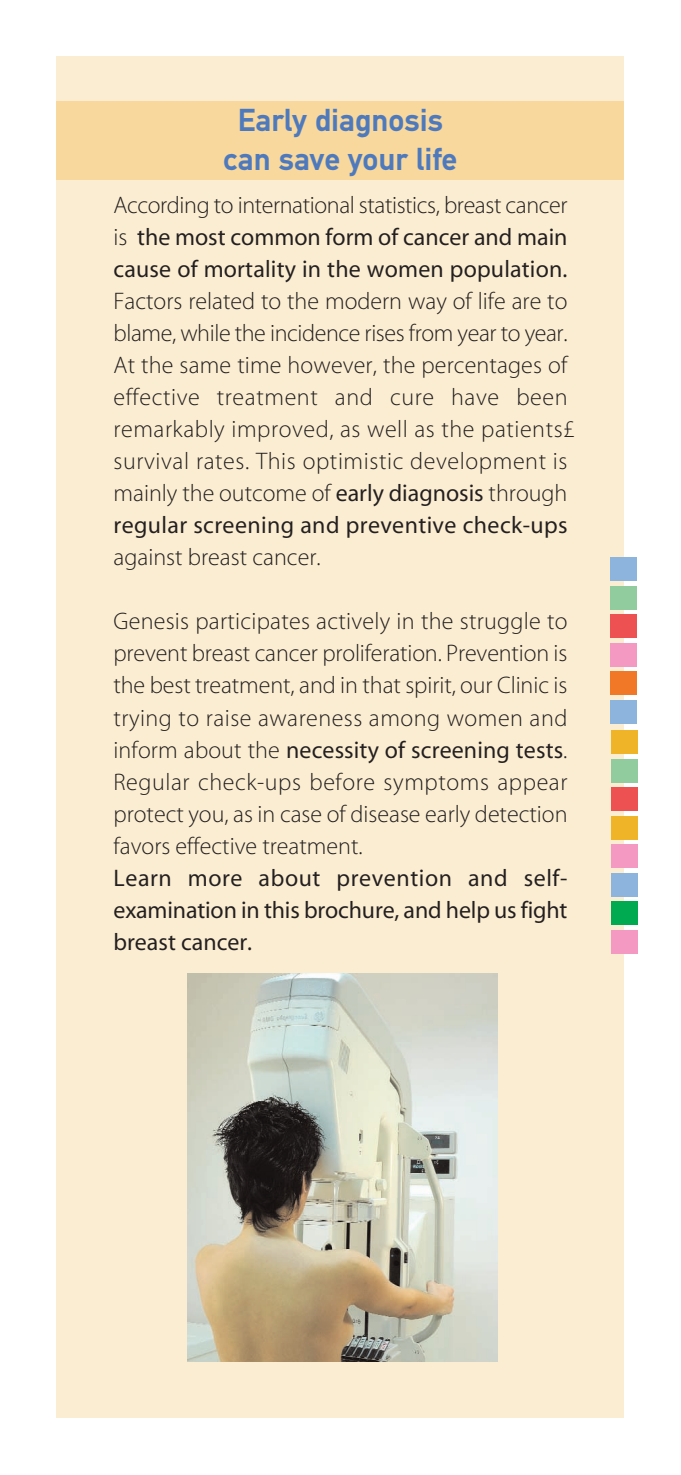
<style>
.page{position:relative;width:681px;height:1475px;background:#fff}
.page>*{position:absolute;margin:0;border:0;box-sizing:border-box;transform-origin:0 0}
.t1{font:700 32px/38.4px "PF Din Text";color:#4e7abd;text-align:center}
.t2{font:300 24px/32px "Myriad Greek";color:#231f20}
.t3{font:24px/32px "Myriad Greek";color:#231f20;text-align:justify}
.s1{font-weight:300}
.s2{font-weight:400}
</style>
<div class="page">
<div style="left:57px;top:57px;width:567px;height:1360px;background:#fbedd1"></div>
<div style="left:57px;top:101px;width:567px;height:79px;background:#f8d89c"></div>
<div style="left:610px;top:929px;width:27px;height:23px;background:#f499c2"></div>
<div style="left:610px;top:901px;width:27px;height:24px;background:#00aa51"></div>
<div style="left:610px;top:872px;width:27px;height:24px;background:#8cb4dc"></div>
<div style="left:610px;top:844px;width:27px;height:24px;background:#f499c2"></div>
<div style="left:610px;top:815px;width:27px;height:24px;background:#f0b428"></div>
<div style="left:610px;top:787px;width:27px;height:24px;background:#ed5151"></div>
<div style="left:610px;top:758px;width:27px;height:24px;background:#91cc9e"></div>
<div style="left:610px;top:730px;width:27px;height:24px;background:#f0b428"></div>
<div style="left:610px;top:700px;width:26px;height:23px;background:#8cb4dc"></div>
<div style="left:610px;top:671px;width:26px;height:24px;background:#f07827"></div>
<div style="left:610px;top:642px;width:26px;height:24px;background:#f499c2"></div>
<div style="left:610px;top:614px;width:26px;height:24px;background:#ed5151"></div>
<div style="left:610px;top:585px;width:26px;height:24px;background:#91cc9e"></div>
<div style="left:610px;top:557px;width:26px;height:24px;background:#8cb4dc"></div>
<img style="left:188px;top:973px;width:309px;height:388px">
<h1 class="t1" style="left:223px;top:101px;width:235px">Early diagnosis can save your life</h1>
<p class="t3" style="left:113px;top:190px;width:455px"><span class="s1">According to international statistics, breast cancer is</span> the most common form of cancer and main cause of mortality in the women population.</p>
<p class="t2" style="left:113px;top:286px;width:462px">Factors related to the modern way of life are to blame, while the incidence rises from year to year.<br>At the same time however, the percentages of effective treatment and cure have been remarkably improved, as well as the patients£ survival rates. This optimistic development is mainly the outcome of <span class="s2">early diagnosis</span> through <span class="s2">regular screening and preventive check-ups</span></p>
<p class="t2" style="left:113px;top:542px;width:208px">against breast cancer.</p>
<p class="t2" style="left:113px;top:606px;width:455px;text-align:justify">Genesis participates actively in the struggle to prevent breast cancer proliferation. Prevention is the best treatment, and in that spirit, our Clinic is trying to raise awareness among women and inform about the <span class="s2">necessity of screening tests</span>.<br>Regular check-ups before symptoms appear protect you, as in case of disease early detection favors effective treatment.</p>
<p class="t3" style="left:113px;top:862px;width:455px">Learn more about prevention and self&shy;examination in this brochure, and help us fight breast cancer.</p>
</div>
